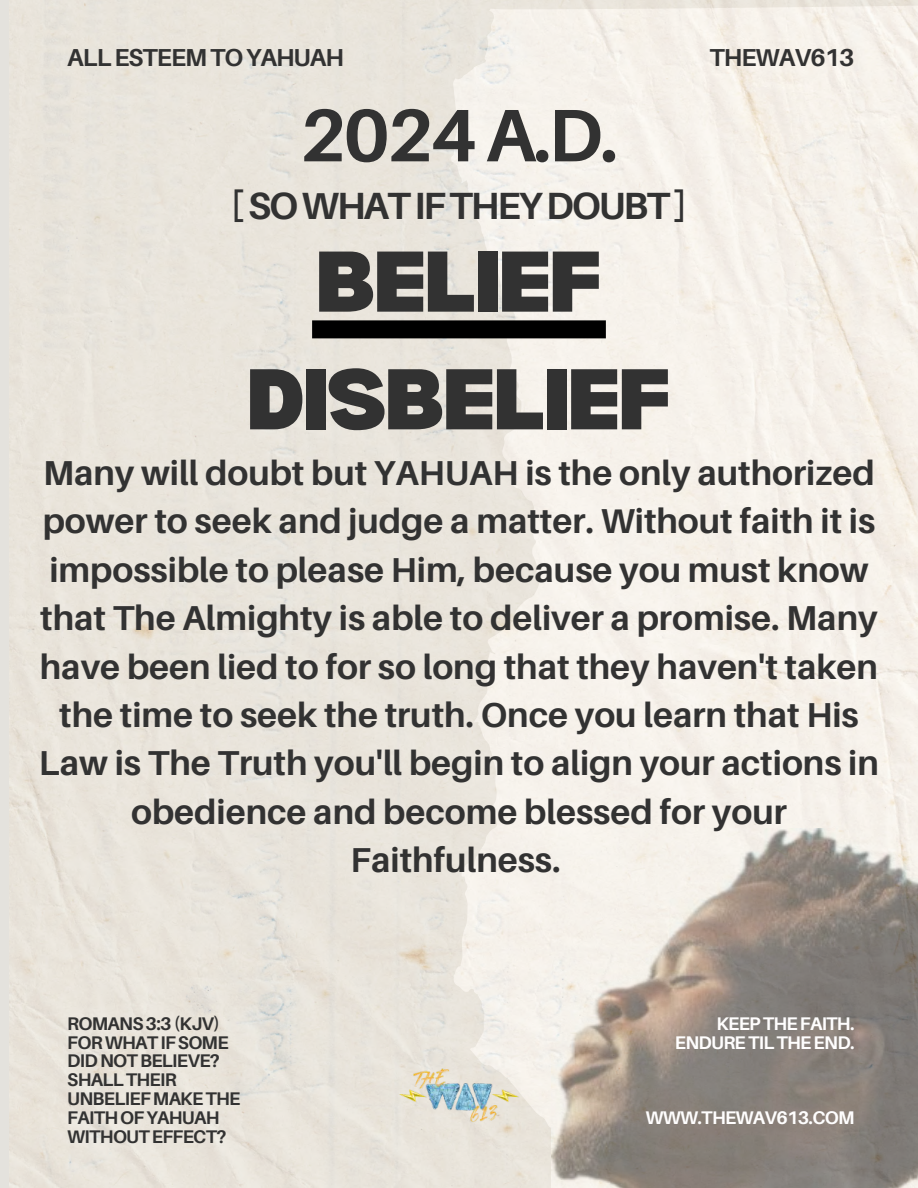
<style>
.page{position:relative;width:918px;height:1188px;background:#fff}
.page>*{position:absolute;margin:0;border:0;box-sizing:border-box;transform-origin:0 0}
.t1{font:900 84.15px/117.8px "Bernoru";letter-spacing:-.04em;color:#323232;text-align:center}
.t2{font:700 74.4px "Aileron";letter-spacing:-.04em;color:#323232}
.t3{font:700 37.95px "Aileron";letter-spacing:-.05em;color:#323232}
.t4{font:700 34.65px/48.4px "Aileron";color:#323232;text-align:center}
.t5{font:700 24.6px "Aileron";letter-spacing:-.04em;color:#323232}
.t6{font:700 18.3px/18.9px "Aileron";letter-spacing:-.04em;color:#323232}
.t7{font:700 18.3px/18.9px "Aileron";letter-spacing:-.04em;color:#fffefe;text-align:right}
</style>
<div class="page">
<img style="left:9px;top:0;width:909px;height:1188px">
<img style="left:399px;top:1033px;width:120px;height:120px">
<div style="left:312px;top:320px;width:294px;height:18px;background:#000"></div>
<p class="t5" style="left:67px;top:42px;width:278px">ALLESTEEMTOYAHUAH</p>
<h2 class="t2" style="left:300px;top:89px;width:320px">2024A.D.</h2>
<p class="t3" style="left:231px;top:182px;width:458px">[SOWHATIFTHEYDOUBT]</p>
<p class="t5" style="left:710px;top:42px;width:146px">THEWAV613</p>
<h1 class="t1" style="left:246px;top:220px;width:427px">BELIEF<br>DISBELIEF</h1>
<p class="t4" style="left:39px;top:448px;width:842px">Many will doubt but YAHUAH is the only authorized power to seek and judge a matter. Without faith it is impossible to please Him, because you must know that The Almighty is able to deliver a promise. Many have been lied to for so long that they haven't taken the time to seek the truth. Once you learn that His Law is The Truth you'll begin to align your actions in obedience and become blessed for your Faithfulness.</p>
<p class="t6" style="left:67px;top:1013px;width:175px">ROMANS3:3(KJV)<br>FORWHATIFSOME<br>DIDNOTBELIEVE?<br>SHALLTHEIR<br>UNBELIEFMAKETHE<br>FAITHOFYAHUAH<br>WITHOUTEFFECT?</p>
<p class="t7" style="left:675px;top:1013px;width:181px">KEEPTHEFAITH.<br>ENDURETILTHEEND.</p>
<p class="t7" style="left:646px;top:1108px;width:210px">WWW.THEWAV613.COM</p>
</div>
